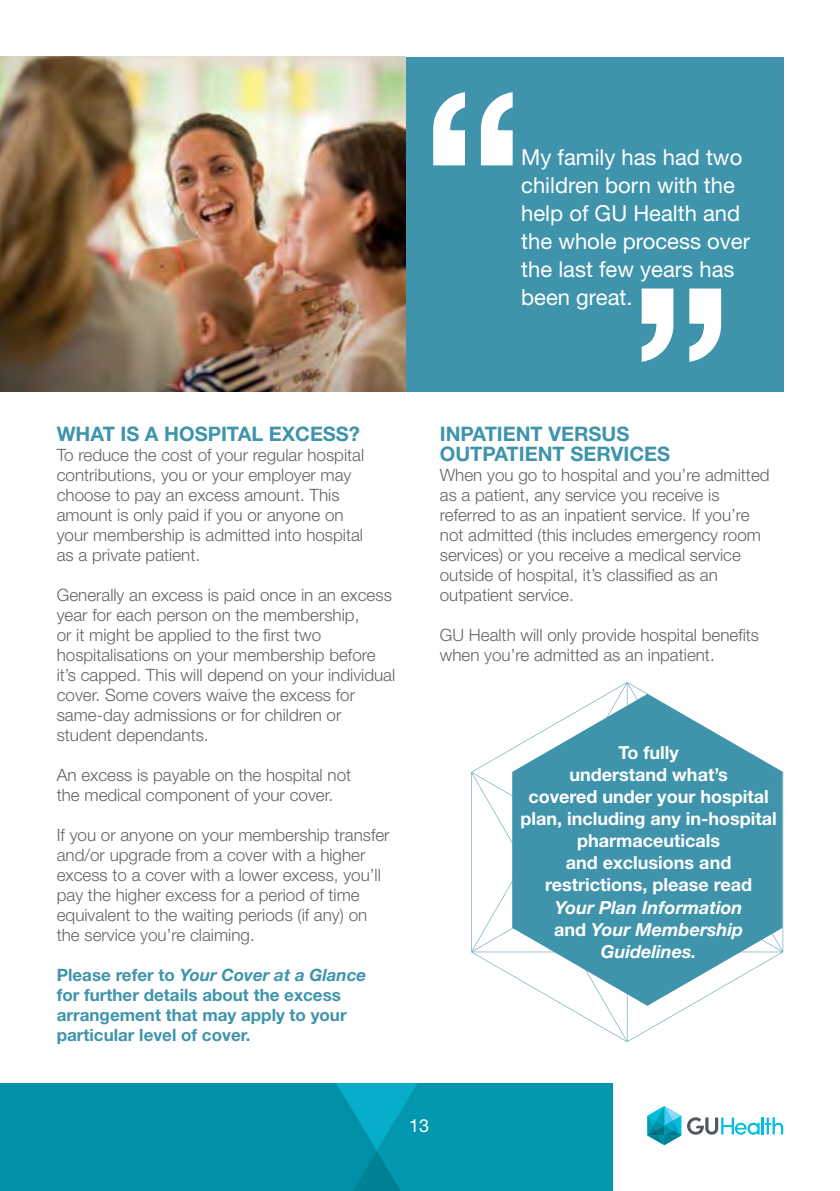
<style>
.page{position:relative;width:840px;height:1191px;background:#fff}
.page>*{position:absolute;margin:0;border:0;box-sizing:border-box;transform-origin:0 0}
.t1{font:22px/28px "Helvetica Neue LT Std";color:#fff}
.t2{font:700 20px/20px "Helvetica Neue LT Std";color:#3f94ac}
.t3{font:700 18px/22px "Helvetica Neue LT Std";color:#fff;text-align:center}
.t4{font:italic 700 18px/22px "Helvetica Neue LT Std";color:#fff;text-align:center}
.t5{font:18px "Helvetica Neue LT Std";color:#fff}
.t6{font:300 17px/20px "Helvetica Neue LT Std";color:#636466}
.t7{font:700 17px/20px "Helvetica Neue LT Std";color:#3f94ac}
.s1{font-style:italic}
.s2{font-style:normal}
</style>
<div class="page">
<img style="left:0;top:1083px;width:612px;height:108px">
<svg style="left:687px;top:1117px;width:95px;height:17px"></svg>
<svg style="left:647px;top:1106px;width:33px;height:39px"></svg>
<div style="left:400px;top:57px;width:382px;height:334px;background:#3f94ac"></div>
<svg style="left:471px;top:682px;width:221px;height:360px"></svg>
<svg style="left:512px;top:694px;width:270px;height:311px;fill:#3f94ac"></svg>
<svg style="left:641px;top:288px;width:79px;height:74px"></svg>
<svg style="left:433px;top:92px;width:79px;height:73px"></svg>
<img style="left:0;top:57px;width:405px;height:334px">
<p class="t1" style="left:521px;top:142px;width:230px">My family has had two children born with the help of GU Health and the whole process over the last few years has been great.</p>
<p class="t2" style="left:57px;top:423px;width:305px">WHAT IS A HOSPITAL EXCESS?</p>
<p class="t6" style="left:57px;top:444px;width:309px">To reduce the cost of your regular hospital contributions, you or your employer may choose to pay an excess amount. This amount is only paid if you or anyone on your membership is admitted into hospital as a private patient.</p>
<p class="t6" style="left:57px;top:584px;width:340px">Generally an excess is paid once in an excess year for each person on the membership,<br>or it might be applied to the first two hospitalisations on your membership before it’s capped. This will depend on your individual cover. Some covers waive the excess for same-day admissions or for children or student dependants.</p>
<p class="t6" style="left:57px;top:764px;width:296px">An excess is payable on the hospital not the medical component of your cover.</p>
<p class="t6" style="left:57px;top:824px;width:334px">If you or anyone on your membership transfer and/or upgrade from a cover with a higher excess to a cover with a lower excess, you’ll pay the higher excess for a period of time equivalent to the waiting periods (if any) on the service you’re claiming.</p>
<p class="t7" style="left:57px;top:964px;width:311px">Please refer to <span class="s1">Your Cover at a Glance </span>for further details about the excess arrangement that may apply to your particular level of cover.</p>
<p class="t2" style="left:439px;top:423px;width:232px">INPATIENT VERSUS<br>OUTPATIENT SERVICES</p>
<p class="t6" style="left:439px;top:464px;width:331px">When you go to hospital and you’re admitted as a patient, any service you receive is referred to as an inpatient service. If you’re not admitted (this includes emergency room services) or you receive a medical service outside of hospital, it’s classified as an outpatient service.</p>
<p class="t6" style="left:439px;top:624px;width:320px">GU Health will only provide hospital benefits when you’re admitted as an inpatient.</p>
<p class="t3" style="left:520px;top:741px;width:258px">To fully<br>understand what’s<br>covered under your hospital plan, including any in-hospital pharmaceuticals<br>and exclusions and restrictions, please read</p>
<p class="t4" style="left:554px;top:895px;width:190px">Your Plan Information <span class="s2">and</span> Your Membership<br>Guidelines.</p>
<p class="t5" style="left:409px;top:1114px;width:22px">13</p>
</div>
